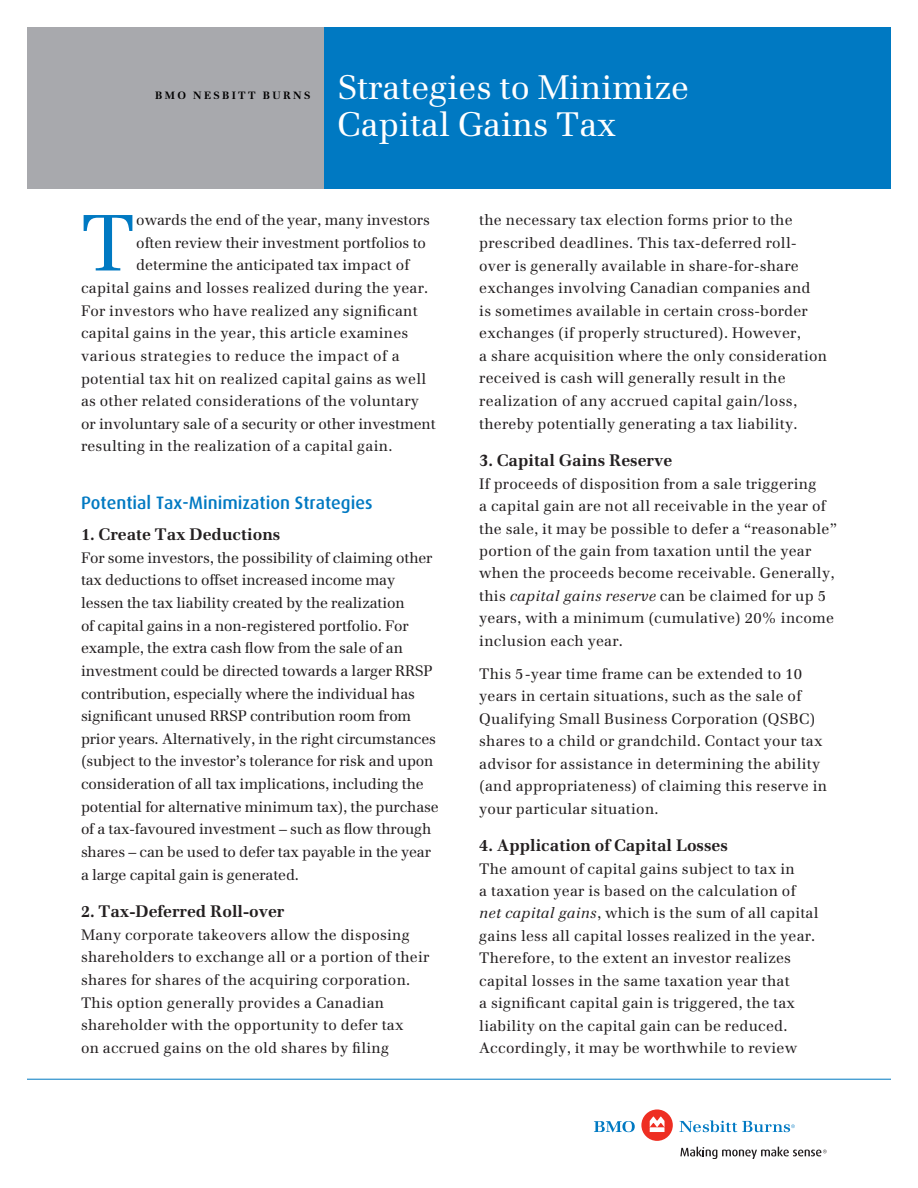
<style>
.page{position:relative;width:918px;height:1188px;background:#fff}
.page>*{position:absolute;margin:0;border:0;box-sizing:border-box;transform-origin:0 0}
.t1{font:79.05px "Emona";color:#0079c2}
.t2{font:33.75px/37.5px "Emona";color:#fff}
.t3{font:500 18px "Dax";color:#0079c2}
.t4{font:700 16.5px "Emona";color:#231f20}
.t5{font:15px/22.4px "Emona";letter-spacing:.015em;color:#231f20}
.t6{font:15px/22.6px "Emona";letter-spacing:-.01em;color:#231f20}
.t7{font:15px "Emona";letter-spacing:-.005em;color:#231f20}
.t8{font:15px "Emona";letter-spacing:.035em;color:#231f20}
.t9{font:700 10.5px "Emona";letter-spacing:.225em;color:#000}
.s1{font-style:italic}
</style>
<div class="page">
<hr style="left:27px;top:1079px;width:864px;height:1px;background:#0079c2">
<div style="left:27px;top:27px;width:297px;height:162px;background:#a8a9ad"></div>
<div style="left:324px;top:27px;width:567px;height:162px;background:#0079c2"></div>
<svg style="left:680px;top:1147px;width:147px;height:12px"></svg>
<svg style="left:594px;top:1121px;width:41px;height:11px"></svg>
<div style="left:641px;top:1109px;width:32px;height:32px;background:#ee2e22;border-radius:50%"></div>
<svg style="left:650px;top:1117px;width:15px;height:15px"></svg>
<svg style="left:680px;top:1120px;width:115px;height:12px"></svg>
<p class="t9" style="left:155px;top:89px;width:157px">BMO NESBITT BURNS</p>
<p class="t2" style="left:338px;top:68px;width:353px">Strategies to Minimize<br>Capital Gains Tax</p>
<p class="t1" style="left:81px;top:195px;width:56px">T</p>
<p class="t7" style="left:136px;top:211px;width:295px">owards the end of the year, many investors</p>
<p class="t7" style="left:136px;top:234px;width:291px">often review their investment portfolios to</p>
<p class="t7" style="left:136px;top:256px;width:276px">determine the anticipated tax impact of</p>
<p class="t5" style="left:81px;top:277px;width:349px">capital gains and losses realized during the year.</p>
<p class="t5" style="left:81px;top:299px;width:338px">For investors who have realized any signifcant</p>
<p class="t5" style="left:81px;top:322px;width:329px">capital gains in the year, this article examines</p>
<p class="t8" style="left:81px;top:347px;width:320px">various strategies to reduce the impact of a</p>
<p class="t5" style="left:81px;top:367px;width:347px">potential tax hit on realized capital gains as well</p>
<p class="t5" style="left:81px;top:390px;width:339px">as other related considerations of the voluntary</p>
<p class="t7" style="left:81px;top:415px;width:356px">or involuntary sale of a security or other investment</p>
<p class="t5" style="left:81px;top:435px;width:313px">resulting in the realization of a capital gain.</p>
<h1 class="t3" style="left:81px;top:493px;width:293px">Potential Tax-Minimization Strategies</h1>
<h2 class="t4" style="left:81px;top:524px;width:201px">1. Create Tax Deductions</h2>
<p class="t6" style="left:81px;top:546px;width:359px">For some investors, the possibility of claiming other tax deductions to offset increased income may lessen the tax liability created by the realization<br>of capital gains in a non-registered portfolio. For example, the extra cash fow from the sale of an investment could be directed towards a larger RRSP contribution, especially where the individual has signifcant unused RRSP contribution room from prior years. Alternatively, in the right circumstances (subject to the investor’s tolerance for risk and upon consideration of all tax implications, including the potential for alternative minimum tax), the purchase of a tax-favoured investment – such as fow through shares – can be used to defer tax payable in the year a large capital gain is generated.</p>
<h2 class="t4" style="left:81px;top:901px;width:205px">2. Tax-Deferred Roll-over</h2>
<p class="t5" style="left:81px;top:923px;width:350px">Many corporate takeovers allow the disposing shareholders to exchange all or a portion of their shares for shares of the acquiring corporation.<br>This option generally provides a Canadian shareholder with the opportunity to defer tax<br>on accrued gains on the old shares by fling</p>
<p class="t5" style="left:479px;top:209px;width:350px">the necessary tax election forms prior to the prescribed deadlines. This tax-deferred roll&shy;over is generally available in share-for-share exchanges involving Canadian companies and<br>is sometimes available in certain cross-border exchanges (if properly structured). However,<br>a share acquisition where the only consideration received is cash will generally result in the realization of any accrued capital gain/loss, thereby potentially generating a tax liability.</p>
<h2 class="t4" style="left:479px;top:450px;width:195px">3. Capital Gains Reserve</h2>
<p class="t5" style="left:479px;top:472px;width:359px">If proceeds of disposition from a sale triggering<br>a capital gain are not all receivable in the year of the sale, it may be possible to defer a “reasonable” portion of the gain from taxation until the year when the proceeds become receivable. Generally, this <span class="s1">capital gains reserve</span> can be claimed for up 5 years, with a minimum (cumulative) 20% income inclusion each year.</p>
<p class="t5" style="left:479px;top:662px;width:349px">This 5 -year time frame can be extended to 10 years in certain situations, such as the sale of Qualifying Small Business Corporation (QSBC) shares to a child or grandchild. Contact your tax advisor for assistance in determining the ability (and appropriateness) of claiming this reserve in your particular situation.</p>
<h2 class="t4" style="left:479px;top:835px;width:250px">4. Application of Capital Losses</h2>
<p class="t5" style="left:479px;top:857px;width:341px">The amount of capital gains subject to tax in<br>a taxation year is based on the calculation of <span class="s1">net capital gains</span>, which is the sum of all capital gains less all capital losses realized in the year.<br>Therefore, to the extent an investor realizes capital losses in the same taxation year that<br>a signifcant capital gain is triggered, the tax liability on the capital gain can be reduced.<br>Accordingly, it may be worthwhile to review</p>
</div>
